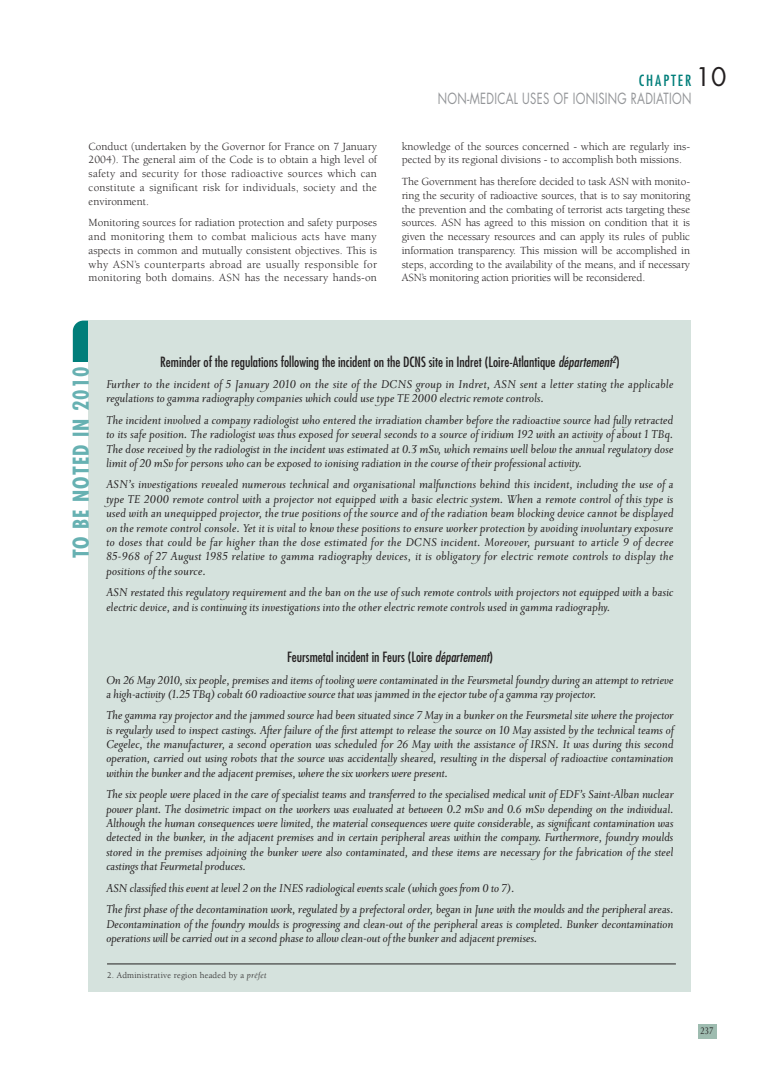
<style>
.page{position:relative;width:780px;height:1088px;background:#fff}
.page>*{position:absolute;margin:0;border:0;box-sizing:border-box;transform-origin:0 0}
.t1{font:25px "Futura";color:#231f20}
.t2{font:700 condensed 21.25px "Futura";letter-spacing:.05em;color:#67b1b2}
.t3{font:15px "Futura";letter-spacing:.025em;color:#939598;scale:.75 1}
.t4{font:condensed 15px "Futura";letter-spacing:.13em;color:#007e7a}
.t5{font:italic 13.75px/14.4px "Priori Ser Reg";letter-spacing:-.015em;color:#231f20}
.t6{font:condensed 13.75px "Futura";color:#231f20}
.t7{font:11.25px/13.8px "Berkeley";color:#231f20;text-align:justify}
.t8{font:10px "Optima";color:#231f20;scale:.8 1}
.t9{font:8.75px "Berkeley";letter-spacing:.025em;color:#231f20}
.s1{font-style:italic}
</style>
<div class="page">
<div style="left:697px;top:1024px;width:19px;height:14px;background:#9ebcb0"></div>
<div style="left:73px;top:321px;width:35px;height:106px;background:#007e7a;border-radius:11px"></div>
<div style="left:64px;top:362px;width:28px;height:85px;background:#fff"></div>
<div style="left:89px;top:321px;width:602px;height:671px;background:#d5e2dd"></div>
<hr style="left:107px;top:963px;width:568px;height:1px;background:#231f20">
<p class="t7" style="left:89px;top:140px;width:290px">Conduct (undertaken by the Governor for France on 7 January 2004). The general aim of the Code is to obtain a high level of safety and security for those radioactive sources which can constitute a significant risk for individuals, society and the environment.</p>
<p class="t7" style="left:89px;top:217px;width:290px">Monitoring sources for radiation protection and safety purposes and monitoring them to combat malicious acts have many aspects in common and mutually consistent objectives. This is why ASN’s counterparts abroad are usually responsible for monitoring both domains. ASN has the necessary hands-on</p>
<p class="t4" style="left:638px;top:74px;width:54px">CHAPTER</p>
<p class="t3" style="left:438px;top:91px;width:339px">NON-MEDICAL USES OF IONISING RADIATION</p>
<h1 class="t1" style="left:695px;top:65px;width:32px">10</h1>
<p class="t7" style="left:402px;top:140px;width:290px">knowledge of the sources concerned - which are regularly ins&shy;pected by its regional divisions - to accomplish both missions.</p>
<p class="t7" style="left:402px;top:176px;width:290px">The Government has therefore decided to task ASN with monito&shy;ring the security of radioactive sources, that is to say monitoring the prevention and the combating of terrorist acts targeting these sources. ASN has agreed to this mission on condition that it is given the necessary resources and can apply its rules of public information transparency. This mission will be accomplished in steps, according to the availability of the means, and if necessary ASN’s monitoring action priorities will be reconsidered.</p>
<h2 class="t2" style="left:72px;top:558px;width:193px;rotate:-90deg">TO BE NOTED IN 2010</h2>
<p class="t6" style="left:160px;top:355px;width:461px">Reminder of the regulations following the incident on the DCNS site in Indret (Loire-Atlantique <span class="s1">département</span><sup>2</sup>)</p>
<p class="t5" style="left:106px;top:376px;width:569px">Further to the incident of 5 January 2010 on the site of the DCNS group in Indret, ASN sent a letter stating the applicable regulations to gamma radiography companies which could use type TE 2000 electric remote controls.</p>
<p class="t5" style="left:106px;top:412px;width:569px;text-align:justify">The incident involved a company radiologist who entered the irradiation chamber before the radioactive source had fully retracted to its safe position. The radiologist was thus exposed for several seconds to a source of iridium 192 with an activity of about 1 TBq.<br>The dose received by the radiologist in the incident was estimated at 0.3 mSv, which remains well below the annual regulatory dose limit of 20 mSv for persons who can be exposed to ionising radiation in the course of their professional activity.</p>
<p class="t5" style="left:106px;top:476px;width:569px;text-align:justify">ASN’s investigations revealed numerous technical and organisational malfunctions behind this incident, including the use of a type TE 2000 remote control with a projector not equipped with a basic electric system. When a remote control of this type is used with an unequipped projector, the true positions of the source and of the radiation beam blocking device cannot be displayed on the remote control console. Yet it is vital to know these positions to ensure worker protection by avoiding involuntary exposure to doses that could be far higher than the dose estimated for the DCNS incident. Moreover, pursuant to article 9 of decree 85-968 of 27 August 1985 relative to gamma radiography devices, it is obligatory for electric remote controls to display the positions of the source.</p>
<p class="t5" style="left:106px;top:584px;width:569px">ASN restated this regulatory requirement and the ban on the use of such remote controls with projectors not equipped with a basic electric device, and is continuing its investigations into the other electric remote controls used in gamma radiography.</p>
<p class="t6" style="left:287px;top:651px;width:207px">Feursmetal incident in Feurs (Loire <span class="s1">département</span>)</p>
<p class="t5" style="left:106px;top:671px;width:569px">On 26 May 2010, six people, premises and items of tooling were contaminated in the Feursmetal foundry during an attempt to retrieve a high-activity (1.25 TBq) cobalt 60 radioactive source that was jammed in the ejector tube of a gamma ray projector.</p>
<p class="t5" style="left:106px;top:707px;width:569px;text-align:justify">The gamma ray projector and the jammed source had been situated since 7 May in a bunker on the Feursmetal site where the projector is regularly used to inspect castings. After failure of the first attempt to release the source on 10 May assisted by the technical teams of Cegelec, the manufacturer, a second operation was scheduled for 26 May with the assistance of IRSN. It was during this second operation, carried out using robots that the source was accidentally sheared, resulting in the dispersal of radioactive contamination within the bunker and the adjacent premises, where the six workers were present.</p>
<p class="t5" style="left:106px;top:786px;width:569px;text-align:justify">The six people were placed in the care of specialist teams and transferred to the specialised medical unit of EDF’s Saint-Alban nuclear power plant. The dosimetric impact on the workers was evaluated at between 0.2 mSv and 0.6 mSv depending on the individual.<br>Although the human consequences were limited, the material consequences were quite considerable, as significant contamination was detected in the bunker, in the adjacent premises and in certain peripheral areas within the company. Furthermore, foundry moulds stored in the premises adjoining the bunker were also contaminated, and these items are necessary for the fabrication of the steel castings that Feurmetal produces.</p>
<p class="t5" style="left:106px;top:876px;width:569px;line-height:21.5px">ASN classified this event at level 2 on the INES radiological events scale (which goes from 0 to 7).<br>The first phase of the decontamination work, regulated by a prefectoral order, began in June with the moulds and the peripheral areas.</p>
<p class="t5" style="left:106px;top:915px;width:568px">Decontamination of the foundry moulds is progressing and clean-out of the peripheral areas is completed. Bunker decontamination operations will be carried out in a second phase to allow clean-out of the bunker and adjacent premises.</p>
<p class="t9" style="left:107px;top:972px;width:161px">2. Administrative region headed by a <span class="s1">préfet</span></p>
<p class="t8" style="left:700px;top:1026px;width:18px">237</p>
</div>
